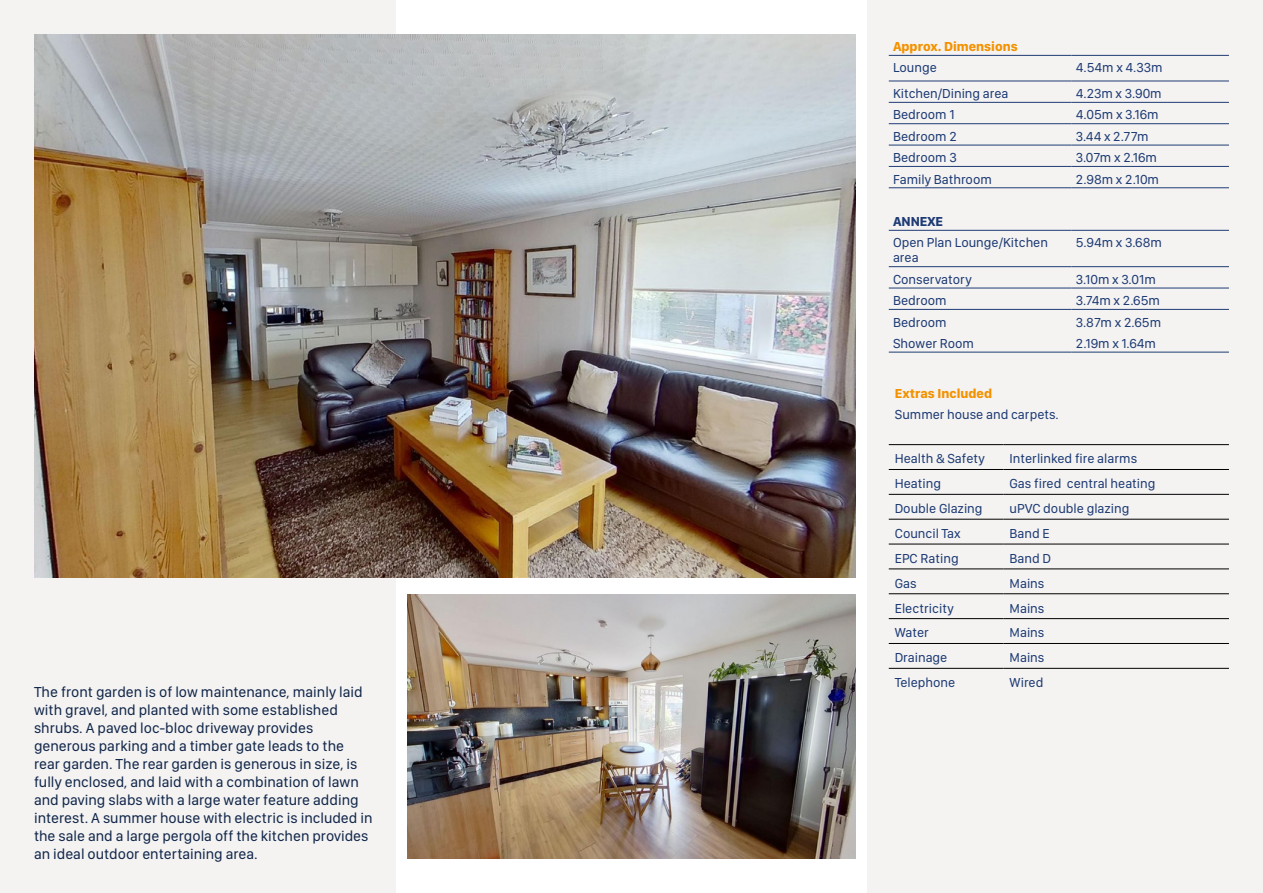
<style>
.page{position:relative;width:1263px;height:893px;background:#fff}
.page>*{position:absolute;margin:0;border:0;box-sizing:border-box;transform-origin:0 0}
.t1{font:15px/18px "SF Compact Display";color:#12284b}
.t2{font:13.5px/15px "SF Compact Display";color:#1e3c74}
.t3{font:700 13.5px "SF Compact Display";color:#f39200}
.t4{font:700 13.5px "SF Compact Display";color:#1e3c74}
</style>
<div class="page">
<div style="left:0;top:0;width:395px;height:893px;background:#f5f3f2"></div>
<div style="left:867px;top:0;width:396px;height:893px;background:#f5f3f2"></div>
<hr style="left:889px;top:55px;width:182px;height:1px;background:#1e3c74">
<hr style="left:1071px;top:55px;width:158px;height:1px;background:#1e3c74">
<hr style="left:889px;top:81px;width:182px;height:1px;background:#1e3c74">
<hr style="left:1071px;top:81px;width:158px;height:1px;background:#1e3c74">
<hr style="left:889px;top:102px;width:182px;height:1px;background:#1e3c74">
<hr style="left:1071px;top:102px;width:158px;height:1px;background:#1e3c74">
<hr style="left:889px;top:123px;width:182px;height:1px;background:#1e3c74">
<hr style="left:1071px;top:123px;width:158px;height:1px;background:#1e3c74">
<hr style="left:889px;top:145px;width:182px;height:1px;background:#1e3c74">
<hr style="left:1071px;top:145px;width:158px;height:1px;background:#1e3c74">
<hr style="left:889px;top:166px;width:182px;height:1px;background:#1e3c74">
<hr style="left:1071px;top:166px;width:158px;height:1px;background:#1e3c74">
<hr style="left:889px;top:188px;width:182px;height:1px;background:#1e3c74">
<hr style="left:1071px;top:188px;width:158px;height:1px;background:#1e3c74">
<hr style="left:889px;top:230px;width:182px;height:1px;background:#1e3c74">
<hr style="left:1071px;top:230px;width:158px;height:1px;background:#1e3c74">
<hr style="left:889px;top:266px;width:182px;height:1px;background:#1e3c74">
<hr style="left:1071px;top:266px;width:158px;height:1px;background:#1e3c74">
<hr style="left:889px;top:352px;width:182px;height:1px;background:#1e3c74">
<hr style="left:1071px;top:352px;width:158px;height:1px;background:#1e3c74">
<hr style="left:889px;top:288px;width:182px;height:1px;background:#1e3c74">
<hr style="left:1071px;top:288px;width:158px;height:1px;background:#1e3c74">
<hr style="left:889px;top:309px;width:182px;height:1px;background:#1e3c74">
<hr style="left:1071px;top:309px;width:158px;height:1px;background:#1e3c74">
<hr style="left:889px;top:444px;width:114px;height:1px;background:#000">
<hr style="left:1003px;top:444px;width:226px;height:1px;background:#000">
<hr style="left:889px;top:469px;width:114px;height:1px;background:#000">
<hr style="left:1003px;top:469px;width:226px;height:1px;background:#000">
<hr style="left:889px;top:494px;width:114px;height:1px;background:#000">
<hr style="left:1003px;top:494px;width:226px;height:1px;background:#000">
<hr style="left:889px;top:519px;width:114px;height:1px;background:#000">
<hr style="left:1003px;top:519px;width:226px;height:1px;background:#000">
<hr style="left:889px;top:544px;width:114px;height:1px;background:#000">
<hr style="left:1003px;top:544px;width:226px;height:1px;background:#000">
<hr style="left:889px;top:569px;width:114px;height:1px;background:#000">
<hr style="left:1003px;top:569px;width:226px;height:1px;background:#000">
<hr style="left:889px;top:593px;width:114px;height:1px;background:#000">
<hr style="left:1003px;top:593px;width:226px;height:1px;background:#000">
<hr style="left:889px;top:618px;width:114px;height:1px;background:#000">
<hr style="left:1003px;top:618px;width:226px;height:1px;background:#000">
<hr style="left:889px;top:643px;width:114px;height:1px;background:#000">
<hr style="left:1003px;top:643px;width:226px;height:1px;background:#000">
<hr style="left:889px;top:668px;width:114px;height:1px;background:#000">
<hr style="left:1003px;top:668px;width:226px;height:1px;background:#000">
<img style="left:34px;top:34px;width:821px;height:544px">
<img style="left:407px;top:595px;width:448px;height:263px">
<p class="t1" style="left:34px;top:683px;width:340px">The front garden is of low maintenance, mainly laid with gravel, and planted with some established shrubs. A paved loc-bloc driveway provides generous parking and a timber gate leads to the rear garden. The rear garden is generous in size, is fully enclosed, and laid with a combination of lawn and paving slabs with a large water feature adding interest. A summer house with electric is included in the sale and a large pergola off the kitchen provides an ideal outdoor entertaining area.</p>
<p class="t3" style="left:893px;top:35px;width:126px">Approx. Dimensions</p>
<p class="t2" style="left:893px;top:60px;width:45px">Lounge</p>
<p class="t2" style="left:1076px;top:60px;width:88px">4.54m x 4.33m</p>
<p class="t2" style="left:893px;top:86px;width:117px">Kitchen/Dining area</p>
<p class="t2" style="left:1076px;top:86px;width:87px">4.23m x 3.90m</p>
<p class="t2" style="left:893px;top:107px;width:63px">Bedroom 1</p>
<p class="t2" style="left:1076px;top:107px;width:84px">4.05m x 3.16m</p>
<p class="t2" style="left:893px;top:129px;width:65px">Bedroom 2</p>
<p class="t2" style="left:1076px;top:129px;width:74px">3.44 x 2.77m</p>
<p class="t2" style="left:893px;top:150px;width:65px">Bedroom 3</p>
<p class="t2" style="left:1076px;top:150px;width:83px">3.07m x 2.16m</p>
<p class="t2" style="left:893px;top:171px;width:100px">Family Bathroom</p>
<p class="t2" style="left:1076px;top:171px;width:85px">2.98m x 2.10m</p>
<p class="t4" style="left:893px;top:210px;width:52px">ANNEXE</p>
<p class="t2" style="left:893px;top:235px;width:156px">Open Plan Lounge/Kitchen area</p>
<p class="t2" style="left:1076px;top:235px;width:88px">5.94m x 3.68m</p>
<p class="t2" style="left:893px;top:272px;width:80px">Conservatory</p>
<p class="t2" style="left:1076px;top:272px;width:81px">3.10m x 3.01m</p>
<p class="t2" style="left:893px;top:293px;width:55px">Bedroom</p>
<p class="t2" style="left:1076px;top:293px;width:86px">3.74m x 2.65m</p>
<p class="t2" style="left:893px;top:314px;width:55px">Bedroom</p>
<p class="t2" style="left:1076px;top:314px;width:87px">3.87m x 2.65m</p>
<p class="t2" style="left:893px;top:336px;width:82px">Shower Room</p>
<p class="t2" style="left:1076px;top:336px;width:82px">2.19m x 1.64m</p>
<p class="t3" style="left:895px;top:382px;width:99px">Extras Included</p>
<p class="t2" style="left:895px;top:406px;width:165px">Summer house and carpets.</p>
<p class="t2" style="left:895px;top:451px;width:92px">Health &amp; Safety</p>
<p class="t2" style="left:1009px;top:451px;width:129px">Interlinked fire alarms</p>
<p class="t2" style="left:895px;top:476px;width:48px">Heating</p>
<p class="t2" style="left:1009px;top:476px;width:147px">Gas fired central heating</p>
<p class="t2" style="left:895px;top:501px;width:89px">Double Glazing</p>
<p class="t2" style="left:1009px;top:501px;width:121px">uPVC double glazing</p>
<p class="t2" style="left:895px;top:526px;width:68px">Council Tax</p>
<p class="t2" style="left:1009px;top:526px;width:42px">Band E</p>
<p class="t2" style="left:895px;top:551px;width:65px">EPC Rating</p>
<p class="t2" style="left:1009px;top:551px;width:43px">Band D</p>
<p class="t2" style="left:895px;top:576px;width:23px">Gas</p>
<p class="t2" style="left:1009px;top:576px;width:36px">Mains</p>
<p class="t2" style="left:895px;top:600px;width:60px">Electricity</p>
<p class="t2" style="left:1009px;top:600px;width:36px">Mains</p>
<p class="t2" style="left:895px;top:625px;width:35px">Water</p>
<p class="t2" style="left:1009px;top:625px;width:36px">Mains</p>
<p class="t2" style="left:895px;top:650px;width:54px">Drainage</p>
<p class="t2" style="left:1009px;top:650px;width:36px">Mains</p>
<p class="t2" style="left:895px;top:675px;width:62px">Telephone</p>
<p class="t2" style="left:1009px;top:675px;width:35px">Wired</p>
</div>
